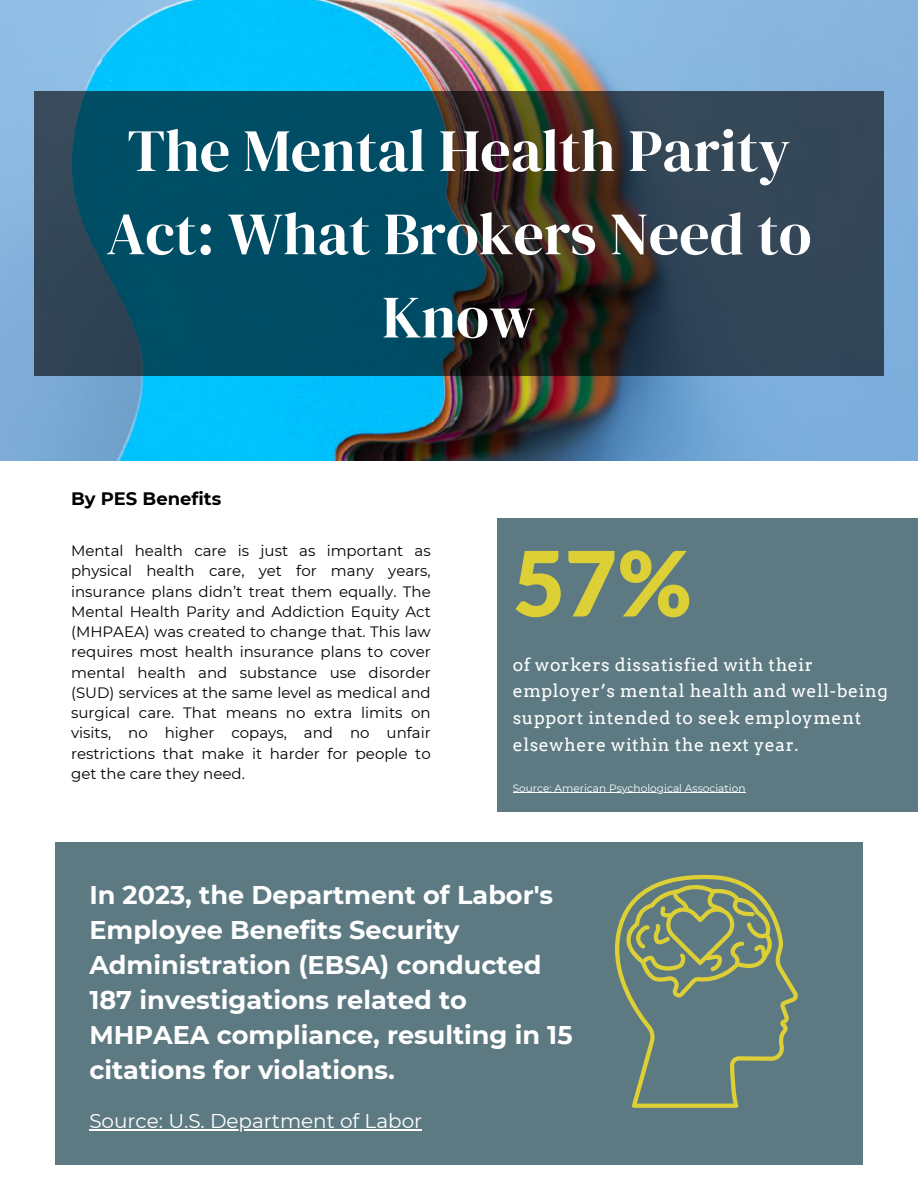
<style>
.page{position:relative;width:918px;height:1188px;background:#fff}
.page>*{position:absolute;margin:0;border:0;box-sizing:border-box;transform-origin:0 0}
.t1{font:900 90px "Lato Latin";color:#dcd036}
.t2{font:60px/83.2px "DM Serif Display";color:#fff;text-align:center}
.t3{font:700 25.65px/35px "Montserrat";color:#fff}
.t4{font:19.95px "Montserrat";color:#fff}
.t5{font:700 18px "Montserrat";color:#000}
.t6{font:17.7px/26.7px "Arvo";letter-spacing:.035em;color:#fff}
.t7{font:15px/20.2px "Montserrat";color:#000;text-align:justify}
.t8{font:10.65px "Montserrat";color:#fff}
</style>
<div class="page">
<img style="left:0;top:0;width:918px;height:460px">
<svg style="left:34px;top:92px;width:850px;height:284px;background:#1d414f"></svg>
<div style="left:56px;top:842px;width:806px;height:323px;background:#5d7a83"></div>
<svg style="left:615px;top:874px;width:183px;height:234px"></svg>
<svg style="left:626px;top:884px;width:146px;height:114px"></svg>
<hr style="left:89px;top:1130px;width:333px;height:1px;background:#fff">
<div style="left:497px;top:518px;width:421px;height:293px;background:#5d7a83"></div>
<hr style="left:513px;top:793px;width:233px;height:1px;background:#fff">
<h2 class="t2" style="left:106px;top:108px;width:707px">The Mental Health Parity<br>Act: What Brokers Need to<br>Know</h2>
<p class="t5" style="left:71px;top:488px;width:152px">By PES Benefits</p>
<p class="t7" style="left:71px;top:541px;width:361px">Mental health care is just as important as physical health care, yet for many years, insurance plans didn’t treat them equally. The Mental Health Parity and Addiction Equity Act (MHPAEA) was created to change that. This law requires most health insurance plans to cover mental health and substance use disorder (SUD) services at the same level as medical and surgical care. That means no extra limits on visits, no higher copays, and no unfair restrictions that make it harder for people to get the care they need.</p>
<h1 class="t1" style="left:513px;top:544px;width:181px">57%</h1>
<p class="t6" style="left:513px;top:651px;width:377px">of workers dissatisfied with their employer’s mental health and well-being support intended to seek employment elsewhere within the next year.</p>
<p class="t8" style="left:513px;top:782px;width:234px">Source: American Psychological Association</p>
<h3 class="t3" style="left:89px;top:877px;width:485px">In 2023, the Department of Labor's<br>Employee Benefits Security<br>Administration (EBSA) conducted<br>187 investigations related to<br>MHPAEA compliance, resulting in 15 citations for violations.</h3>
<h3 class="t4" style="left:89px;top:1109px;width:334px">Source: U.S. Department of Labor</h3>
</div>
